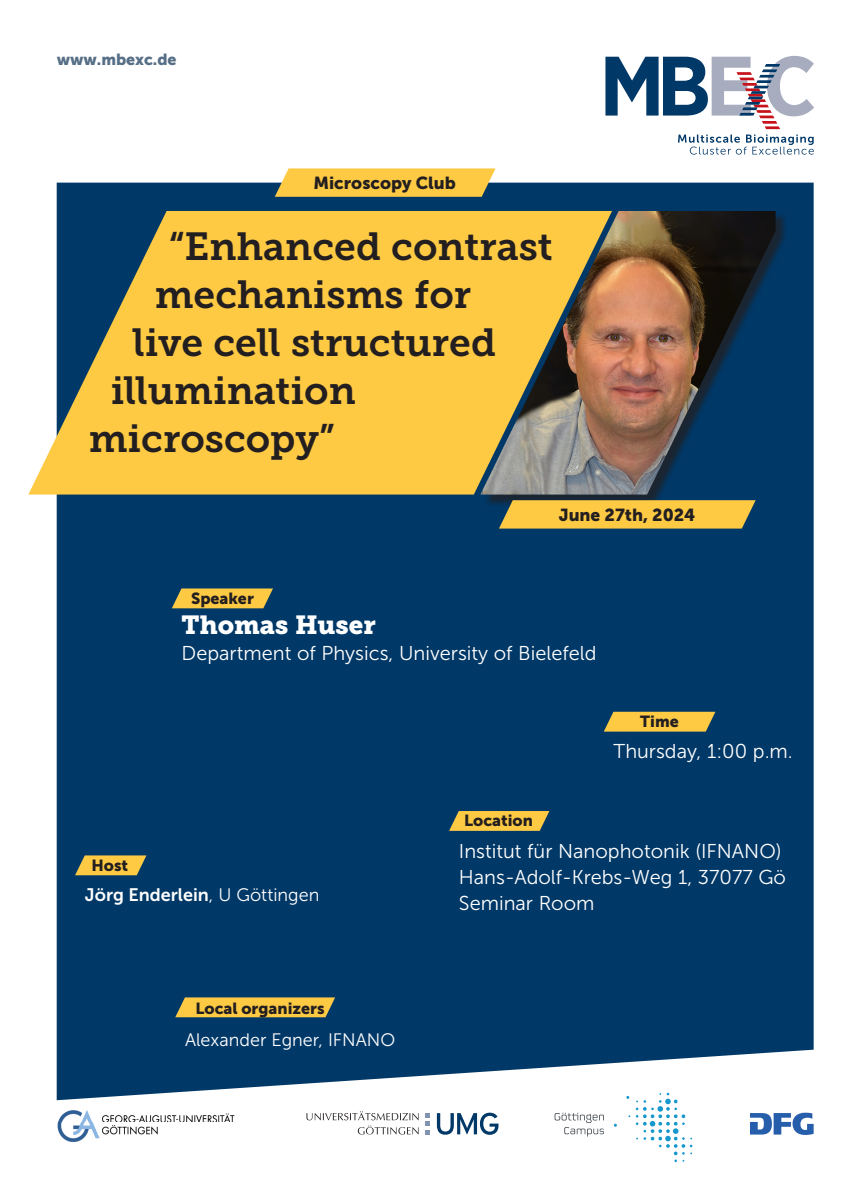
<style>
.page{position:relative;width:842px;height:1191px;background:#fff}
.page>*{position:absolute;margin:0;border:0;box-sizing:border-box;transform-origin:0 0}
.t1{font:39px "Museo Slab 700";color:#231f20}
.Highlight{font:26px "Museo Slab 900";color:#fff}
.Fließtext{font:20px "Museo Sans 300";color:#fff}
.Fließtext_fett{font:18px "Museo Sans 700";color:#fff}
.Fließtext_fett-2{font:18px "Museo Sans 300";color:#fff}
.Datum_Reihe_in_Kästen_-_schwarz{font:17.4px "Museo Sans 900";color:#231f20}
.Kleine_Schrift_in_Kästen_-_schwarz{font:16px "Museo Sans 900";color:#231f20}
.t2{font:16px "Museo Sans 900";color:#566e86}
.Kleine_Schrift_in_Kästen_-_weiß{font:16px "Museo Sans 900";color:#231f20}
.s1{font-family:"Museo Sans 300"}
</style>
<div class="page">
<div style="left:57px;top:183px;width:757px;height:917px;background:#003867"></div>
<svg style="left:172px;top:588px;width:101px;height:20px;background:#e0b848"></svg>
<div style="left:483px;top:212px;width:305px;height:295px;background:#231f20;opacity:.75"></div>
<img style="left:612px;top:211px;width:164px;height:283px">
<svg style="left:28px;top:211px;width:584px;height:283px;background:#dcb753"></svg>
<svg style="left:604px;top:711px;width:111px;height:20px;background:#e0b948"></svg>
<svg style="left:75px;top:855px;width:71px;height:20px"></svg>
<svg style="left:449px;top:811px;width:100px;height:20px;background:#e4bb47"></svg>
<svg style="left:275px;top:168px;width:220px;height:29px;background:#f4c74d"></svg>
<svg style="left:499px;top:500px;width:257px;height:28px;background:#eec045"></svg>
<svg style="left:175px;top:997px;width:160px;height:20px;background:#e9be46"></svg>
<svg style="left:437px;top:1112px;width:61px;height:22px"></svg>
<svg style="left:306px;top:1111px;width:112px;height:23px"></svg>
<svg style="left:426px;top:1113px;width:4px;height:21px"></svg>
<svg style="left:636px;top:1092px;width:56px;height:70px"></svg>
<svg style="left:555px;top:1112px;width:49px;height:24px"></svg>
<svg style="left:750px;top:1112px;width:64px;height:23px"></svg>
<svg style="left:605px;top:56px;width:209px;height:99px"></svg>
<img style="left:57px;top:1110px;width:178px;height:32px">
<p class="t2" style="left:57px;top:50px;width:121px">www.mbexc.de</p>
<p class="Datum_Reihe_in_Kästen_-_schwarz" style="left:313px;top:173px;width:144px">Microscopy Club</p>
<p class="t1" style="left:169px;top:225px;width:386px">“Enhanced contrast</p>
<p class="t1" style="left:155px;top:273px;width:318px">mechanisms for</p>
<p class="t1" style="left:133px;top:321px;width:365px">live cell structured</p>
<p class="t1" style="left:111px;top:369px;width:247px">illumination</p>
<p class="t1" style="left:89px;top:417px;width:247px">microscopy”</p>
<p class="Datum_Reihe_in_Kästen_-_schwarz" style="left:559px;top:505px;width:138px">June 27th, 2024</p>
<p class="Kleine_Schrift_in_Kästen_-_schwarz" style="left:191px;top:589px;width:64px">Speaker</p>
<p class="Highlight" style="left:182px;top:610px;width:196px">Thomas Huser</p>
<p class="Fließtext" style="left:182px;top:642px;width:416px">Department of Physics, University of Bielefeld</p>
<p class="Kleine_Schrift_in_Kästen_-_weiß" style="left:640px;top:712px;width:40px">Time</p>
<p class="Fließtext" style="left:613px;top:740px;width:181px">Thursday, 1:00 p.m.</p>
<p class="Kleine_Schrift_in_Kästen_-_schwarz" style="left:91px;top:856px;width:38px">Host</p>
<p class="Fließtext_fett" style="left:85px;top:885px;width:236px">Jörg Enderlein<span class="s1">, U Göttingen</span></p>
<p class="Kleine_Schrift_in_Kästen_-_schwarz" style="left:195px;top:999px;width:131px">Local organizers</p>
<p class="Fließtext_fett-2" style="left:185px;top:1029px;width:212px">Alexander Egner, IFNANO</p>
<p class="Kleine_Schrift_in_Kästen_-_schwarz" style="left:464px;top:811px;width:70px">Location</p>
<p class="Fließtext" style="left:459px;top:840px;width:324px">Institut für Nanophotonik (IFNANO)</p>
<p class="Fließtext" style="left:459px;top:866px;width:329px">Hans-Adolf-Krebs-Weg 1, 37077 Gö</p>
<p class="Fließtext" style="left:459px;top:892px;width:137px">Seminar Room</p>
</div>
